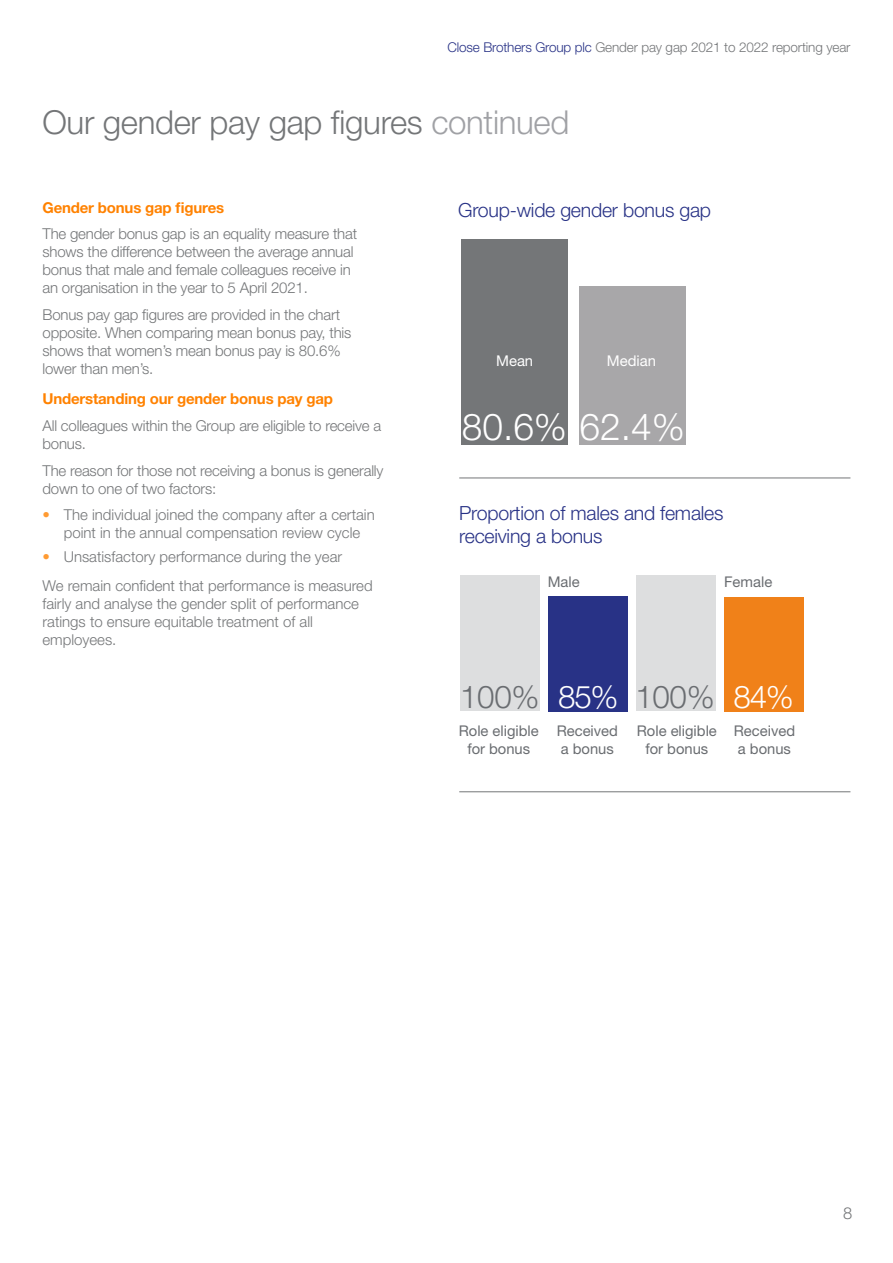
<style>
.page{position:relative;width:893px;height:1263px;background:#fff}
.page>*{position:absolute;margin:0;border:0;box-sizing:border-box;transform-origin:0 0}
.t1{font:300 37.05px "Helvetica Neue LT Std";color:#fff}
.t2{font:300 33px "Helvetica Neue LT Std";letter-spacing:-.01em;color:#747678}
.t3{font:300 31.35px "Helvetica Neue LT Std";letter-spacing:-.01em;color:#6a6d71}
.t4{font:300 19.5px/22.5px "Helvetica Neue LT Std";letter-spacing:-.01em;color:#283286}
.t5{font:300 16.5px "Helvetica Neue LT Std";color:#747678}
.t6{font:300 15px/18px "Helvetica Neue LT Std";letter-spacing:-.01em;color:#747678}
.t7{font:700 15px "Helvetica Neue LT Std";letter-spacing:-.01em;color:#ff8200}
.t8{font:14.85px "Helvetica Neue LT Std";color:#fff}
.t9{font:14.7px/17.7px "Helvetica Neue LT Std";color:#6a6d71;text-align:center}
.t10{font:300 13.5px "Helvetica Neue LT Std";letter-spacing:-.01em;color:#747678}
.s1{color:#283286}
.s2{color:#a0a1a5}
.s3{color:#ff9b33}
.s4{color:#fff}
</style>
<div class="page">
<hr style="left:459px;top:478px;width:391px;height:1px;background:#747678">
<hr style="left:459px;top:791px;width:391px;height:1px;background:#747678">
<div style="left:724px;top:597px;width:79px;height:114px;background:#f08119"></div>
<div style="left:636px;top:575px;width:79px;height:136px;background:#dddedf"></div>
<div style="left:548px;top:596px;width:79px;height:115px;background:#283286"></div>
<div style="left:460px;top:575px;width:79px;height:136px;background:#dddedf"></div>
<div style="left:579px;top:286px;width:107px;height:159px;background:#a8a7a9"></div>
<div style="left:461px;top:239px;width:106px;height:206px;background:#747678"></div>
<p class="t10" style="left:447px;top:39px;width:405px"><span class="s1">Close Brothers Group plc</span> Gender pay gap 2021 to 2022 reporting year</p>
<h2 class="t2" style="left:43px;top:102px;width:528px">Our gender pay gap figures <span class="s2">continued</span></h2>
<p class="t7" style="left:43px;top:198px;width:183px">Gender bonus gap figures</p>
<p class="t6" style="left:43px;top:225px;width:316px">The gender bonus gap is an equality measure that shows the difference between the average annual bonus that male and female colleagues receive in an organisation in the year to 5 April 2021.</p>
<p class="t6" style="left:43px;top:305px;width:310px">Bonus pay gap figures are provided in the chart opposite. When comparing mean bonus pay, this shows that women’s mean bonus pay is 80.6% lower than men’s.</p>
<p class="t7" style="left:43px;top:390px;width:292px">Understanding our gender bonus pay gap</p>
<p class="t6" style="left:43px;top:416px;width:340px">All colleagues within the Group are eligible to receive a bonus.</p>
<p class="t6" style="left:43px;top:461px;width:342px">The reason for those not receiving a bonus is generally down to one of two factors:</p>
<p class="t6" style="left:43px;top:505px;width:334px;text-align:center"><span class="s3">•</span> The individual joined the company after a certain point in the annual compensation review cycle</p>
<p class="t6" style="left:43px;top:542px;width:332px;line-height:28.7px"><span class="s3">•</span> Unsatisfactory performance during the year<br>We remain confident that performance is measured</p>
<p class="t6" style="left:43px;top:594px;width:318px">fairly and analyse the gender split of performance ratings to ensure equitable treatment of all employees.</p>
<h3 class="t4" style="left:458px;top:198px;width:254px">Group-wide gender bonus gap</h3>
<p class="t8" style="left:496px;top:352px;width:39px">Mean</p>
<p class="t8" style="left:607px;top:352px;width:51px">Median</p>
<h1 class="t1" style="left:462px;top:404px;width:224px">80.6% 62.4%</h1>
<h3 class="t4" style="left:459px;top:502px;width:266px">Proportion of males and females receiving a bonus</h3>
<p class="t9" style="left:548px;top:573px;width:33px">Male</p>
<p class="t9" style="left:724px;top:573px;width:50px">Female</p>
<h3 class="t3" style="left:460px;top:678px;width:335px">100% <span class="s4">85%</span> 100% <span class="s4">84%</span></h3>
<p class="t9" style="left:459px;top:722px;width:82px">Role eligible for bonus</p>
<p class="t9" style="left:557px;top:722px;width:63px;text-align:left">Received a bonus</p>
<p class="t9" style="left:637px;top:722px;width:82px">Role eligible for bonus</p>
<p class="t9" style="left:734px;top:722px;width:63px;text-align:left">Received a bonus</p>
<p class="t5" style="left:843px;top:1203px;width:11px">8</p>
</div>
